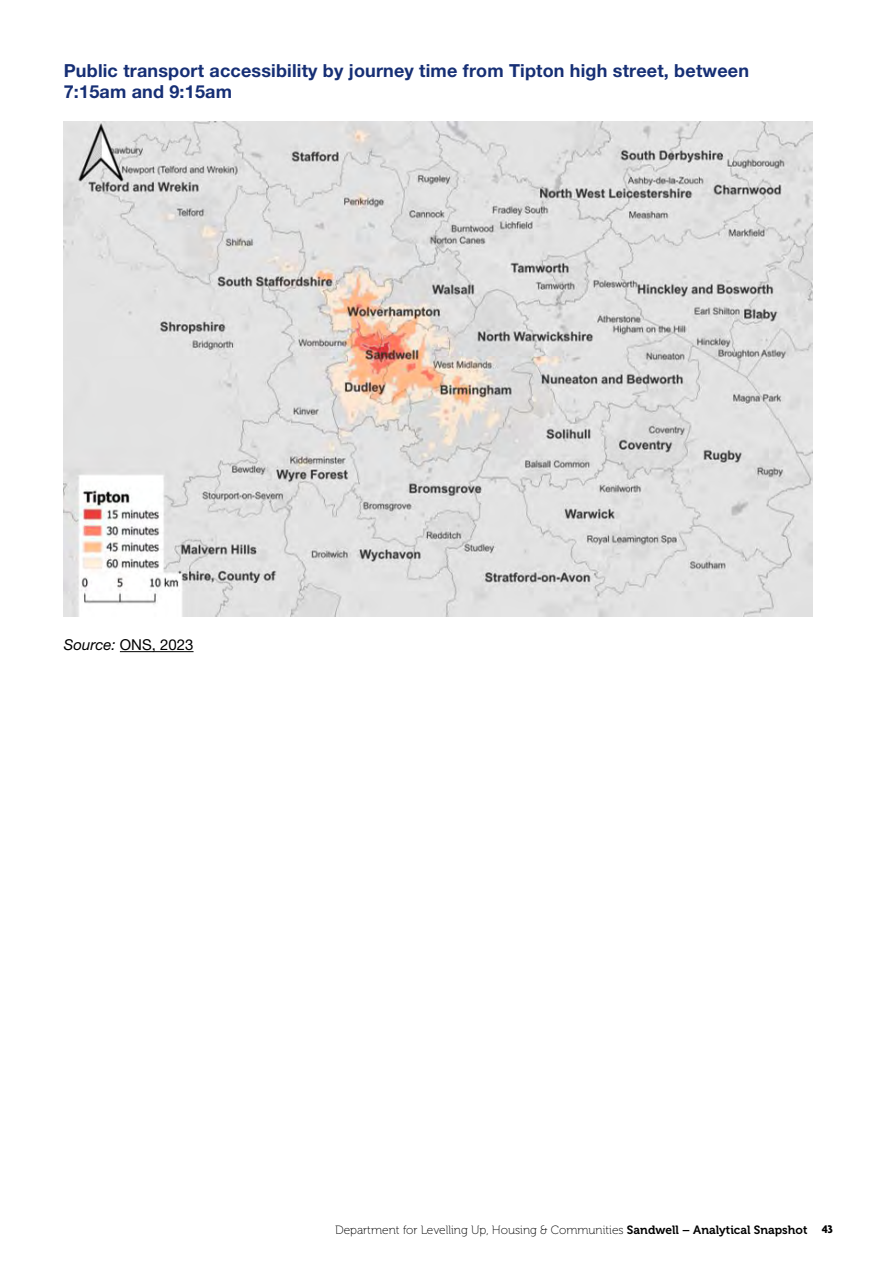
<style>
.page{position:relative;width:893px;height:1263px;background:#fff}
.page>*{position:absolute;margin:0;border:0;box-sizing:border-box;transform-origin:0 0}
.Heading_4{font:700 18px/21.6px "Helvetica Neue LT Pro";letter-spacing:.01em;color:#162f75}
.Source{font:15px "Helvetica Neue LT Pro";color:#000}
.t1{font:12px "Museo 100";color:#000}
.s1{font-style:italic}
.s2{font-family:"Museo 700"}
.s3{font-family:"Agenda";font-weight:700}
</style>
<div class="page">
<hr style="left:120px;top:651px;width:74px;height:1px;background:#000">
<img style="left:64px;top:121px;width:748px;height:496px">
<h4 class="Heading_4" style="left:64px;top:59px;width:687px">Public transport accessibility by journey time from Tipton high street, between<br>7:15am and 9:15am</h4>
<h3 class="Source" style="left:64px;top:636px;width:131px"><span class="s1">Source:</span> ONS, 2023</h3>
<p class="t1" style="left:335px;top:1223px;width:499px">Department for Levelling Up, Housing &amp; Communities <span class="s2">Sandwell – Analytical Snapshot</span> <span class="s3">43</span></p>
</div>
